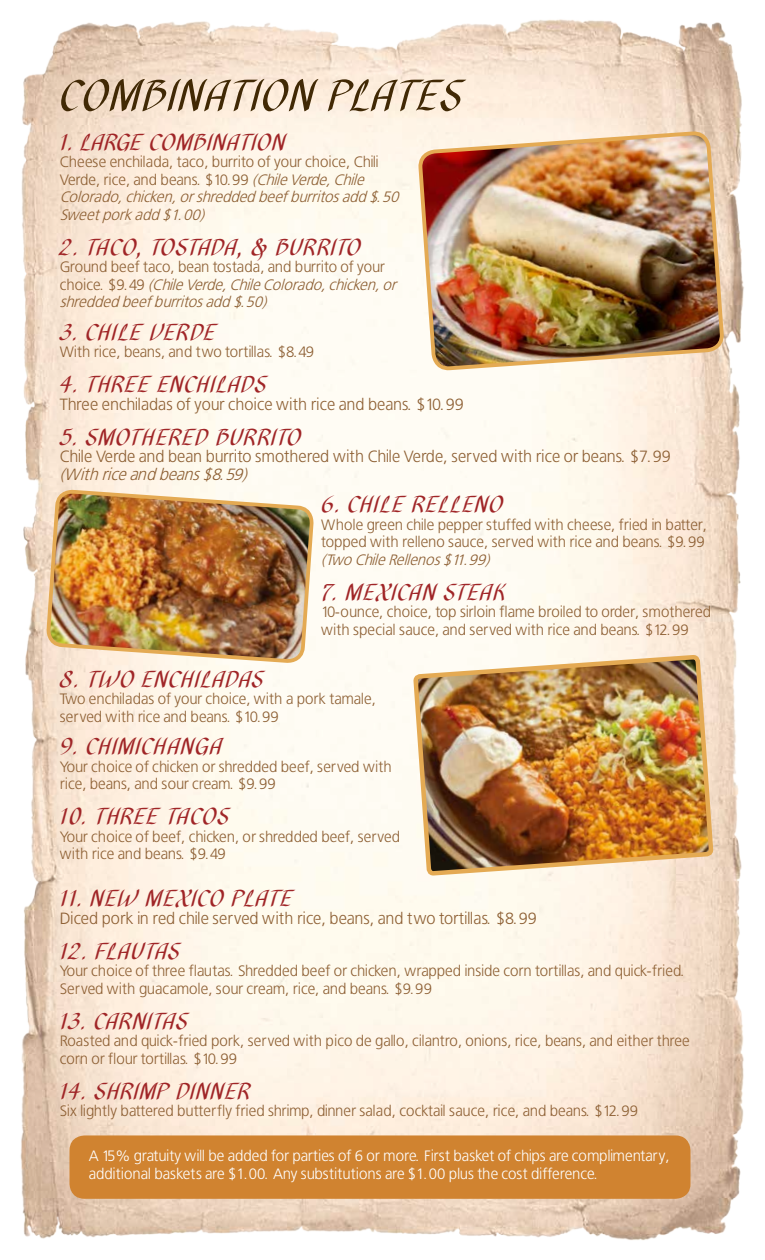
<style>
.page{position:relative;width:765px;height:1260px;background:#fff}
.page>*{position:absolute;margin:0;border:0;box-sizing:border-box;transform-origin:0 0}
.t1{font:56.25px "Bispo Nova";letter-spacing:.04em;color:#412905}
.t2{font:30px "Bispo Nova";letter-spacing:.05em;color:#a02527}
.t3{font:16.25px "Bastardus Sans";color:#8d5f33}
.t4{font:italic 16.25px "Bastardus Sans";color:#8d5f33}
.t5{font:15px/17.5px "Bastardus Sans";color:#8d5f33}
.t6{font:italic 15px/17.5px "Bastardus Sans";color:#8d5f33}
.t7{font:15px/18px "Bastardus Sans";color:#fff}
.s1{font-style:normal}
</style>
<div class="page">
<img style="left:20px;top:19px;width:724px;height:1221px">
<img style="left:415px;top:657px;width:296px;height:340px">
<img style="left:44px;top:416px;width:272px;height:321px">
<div style="left:69px;top:1135px;width:621px;height:64px;background:#d08330;border-radius:15px"></div>
<img style="left:419px;top:37px;width:304px;height:427px">
<h1 class="t1" style="left:60px;top:58px;width:402px">COMBINATION PLATES</h1>
<h2 class="t2" style="left:60px;top:122px;width:226px">1. LARGE COMBINATION</h2>
<p class="t6" style="left:60px;top:153px;width:345px"><span class="s1">Cheese enchilada, taco, burrito of your choice, Chili Verde, rice, and beans. $10.99</span> (ChileVerde,Chile Colorado,chicken,orshreddedbeefburritosadd$.50<br>Sweetporkadd$1.00)</p>
<h2 class="t2" style="left:60px;top:227px;width:302px">2. TACO, TOSTADA, &amp; BURRITO</h2>
<p class="t6" style="left:60px;top:258px;width:342px"><span class="s1">Ground beef taco, bean tostada, and burrito of your<br>c h o i c e . $ 9 . 4 9</span> (ChileVerde,ChileColorado,chicken,or shreddedbeefburritosadd$.50)</p>
<h2 class="t2" style="left:60px;top:312px;width:157px">3. CHILE VERDE</h2>
<p class="t5" style="left:60px;top:343px;width:256px">With rice, beans, and two tortillas. $8.49</p>
<h2 class="t2" style="left:60px;top:364px;width:207px">4. THREE ENCHILADS</h2>
<p class="t3" style="left:60px;top:395px;width:406px">Three enchiladas of your choice with rice and beans. $10.99</p>
<h2 class="t2" style="left:60px;top:417px;width:242px">5. SMOTHERED BURRITO</h2>
<p class="t3" style="left:60px;top:447px;width:613px">Chile Verde and bean burrito smothered with Chile Verde, served with rice or beans. $7.99</p>
<p class="t4" style="left:60px;top:465px;width:193px">(Withriceandbeans$8.59)</p>
<h2 class="t2" style="left:321px;top:484px;width:183px">6. CHILE RELLENO</h2>
<p class="t5" style="left:321px;top:516px;width:387px">Whole green chile pepper stuffed with cheese, fried in batter, topped with relleno sauce, served with rice and beans. $9.99</p>
<p class="t6" style="left:321px;top:551px;width:174px">(TwoChileRellenos$11.99)</p>
<h2 class="t2" style="left:321px;top:572px;width:186px">7. MEXICAN STEAK</h2>
<p class="t5" style="left:321px;top:603px;width:391px">10-ounce, choice, top sirloin flame broiled to order, smothered with special sauce, and served with rice and beans. $12.99</p>
<h2 class="t2" style="left:60px;top:659px;width:204px">8. TWO ENCHILADAS</h2>
<p class="t5" style="left:60px;top:690px;width:318px">Two enchiladas of your choice, with a pork tamale, served with rice and beans. $10.99</p>
<h2 class="t2" style="left:60px;top:726px;width:163px">9. CHIMICHANGA</h2>
<p class="t5" style="left:60px;top:758px;width:333px">Your choice of chicken or shredded beef, served with rice, beans, and sour cream. $9.99</p>
<h2 class="t2" style="left:60px;top:796px;width:170px">10. THREE TACOS</h2>
<p class="t5" style="left:60px;top:828px;width:342px">Your choice of beef, chicken, or shredded beef, served with rice and beans. $9.49</p>
<h2 class="t2" style="left:60px;top:878px;width:233px">11. NEW MEXICO PLATE</h2>
<p class="t3" style="left:60px;top:909px;width:478px">Diced pork in red chile served with rice, beans, and two tortillas. $8.99</p>
<h2 class="t2" style="left:60px;top:931px;width:121px">12. FLAUTAS</h2>
<p class="t5" style="left:60px;top:962px;width:627px">Your choice of three flautas. Shredded beef or chicken, wrapped inside corn tortillas, and quick-fried.<br>Served with guacamole, sour cream, rice, and beans. $9.99</p>
<h2 class="t2" style="left:60px;top:1001px;width:129px">13. CARNITAS</h2>
<p class="t5" style="left:60px;top:1032px;width:632px">Roasted and quick-fried pork, served with pico de gallo, cilantro, onions, rice, beans, and either three corn or flour tortillas. $10.99</p>
<h2 class="t2" style="left:60px;top:1071px;width:192px">14. SHRIMP DINNER</h2>
<p class="t5" style="left:60px;top:1102px;width:580px">Six lightly battered butterfly fried shrimp, dinner salad, cocktail sauce, rice, and beans. $12.99</p>
<p class="t7" style="left:89px;top:1147px;width:582px">A 15% gratuity will be added for parties of 6 or more. First basket of chips are complimentary, additional baskets are $1.00. Any substitutions are $1.00 plus the cost difference.</p>
</div>
